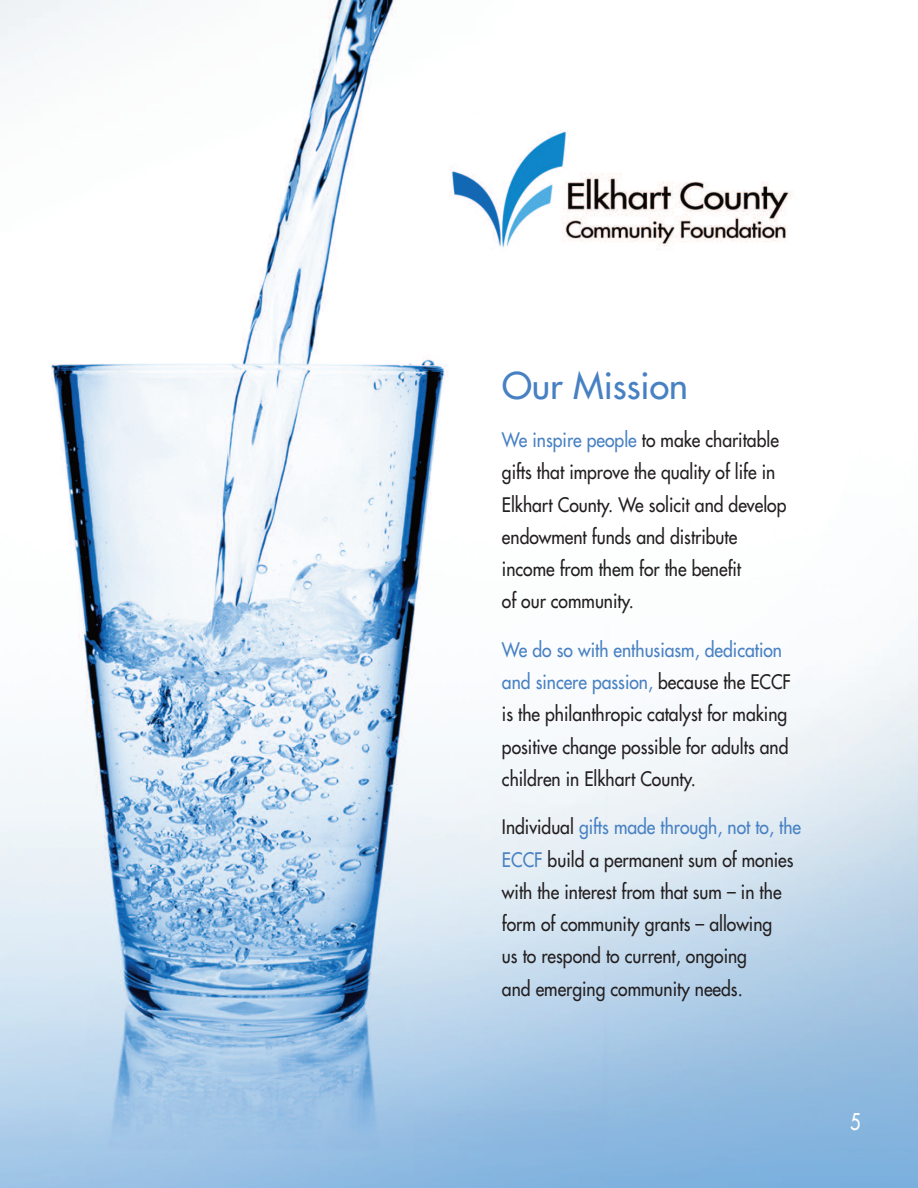
<style>
.page{position:relative;width:918px;height:1188px;background:#fff}
.page>*{position:absolute;margin:0;border:0;box-sizing:border-box;transform-origin:0 0}
.t1{font:36px "Futura";color:#4881c3}
.t2{font:22.5px "Futura";color:#fff;scale:.8 1}
.t3{font:19.5px/32.2px "Futura";color:#231f20;scale:.9 1}
.s1{color:#4881c3}
</style>
<div class="page">
<img style="left:0;top:1px;width:918px;height:1187px">
<h1 class="t1" style="left:502px;top:367px;width:187px">Our Mission</h1>
<p class="t3" style="left:502px;top:425px;width:318px"><span class="s1">We inspire people</span> to make charitable gifts that improve the quality of life in<br>Elkhart County. We solicit and develop endowment funds and distribute income from them for the benefit<br>of our community.</p>
<p class="t3" style="left:502px;top:635px;width:323px"><span class="s1">We do so with enthusiasm, dedication and sincere passion,</span> because the ECCF is the philanthropic catalyst for making positive change possible for adults and children in Elkhart County.</p>
<p class="t3" style="left:502px;top:812px;width:334px">Individual <span class="s1">gifts made through, not to, the ECCF</span> build a permanent sum of monies with the interest from that sum – in the form of community grants – allowing<br>us to respond to current, ongoing<br>and emerging community needs.</p>
<p class="t2" style="left:850px;top:1110px;width:15px">5</p>
</div>
